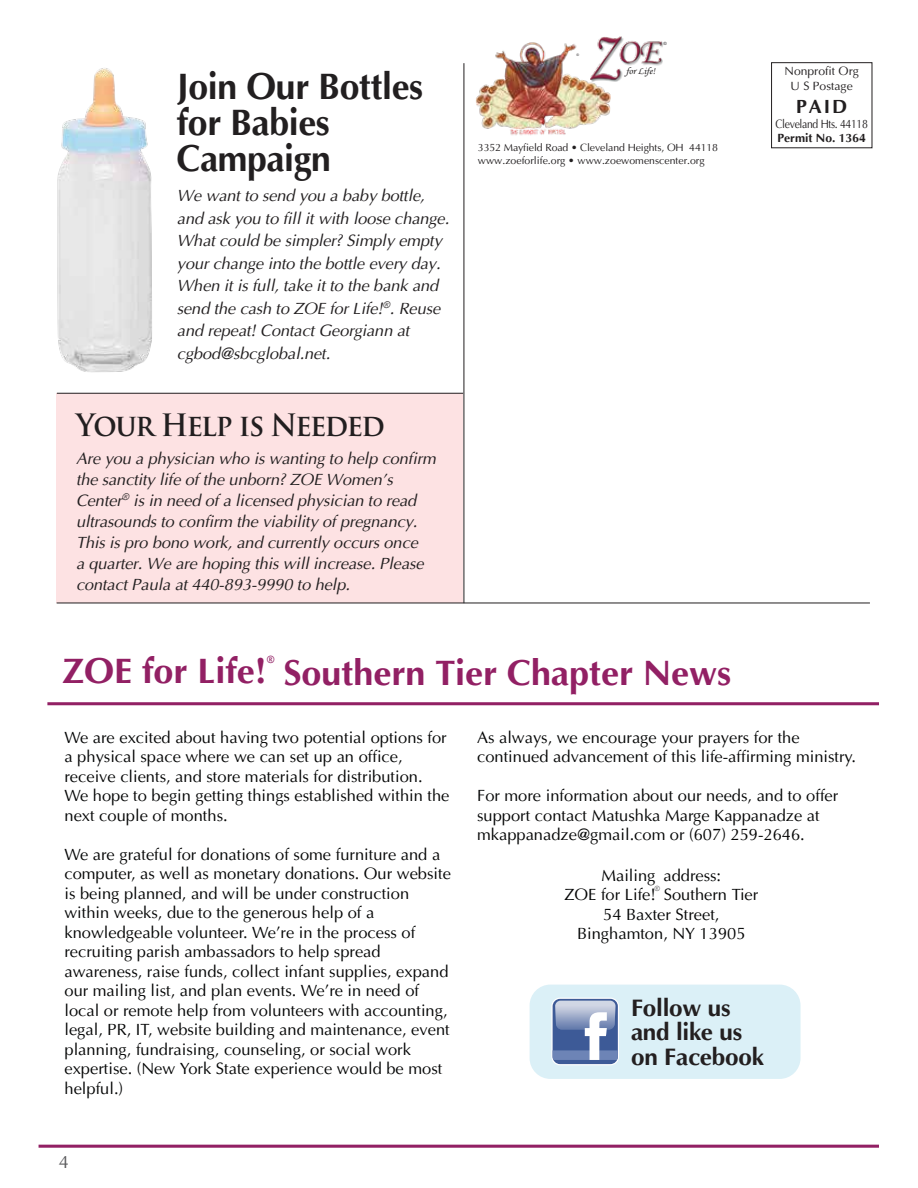
<style>
.page{position:relative;width:918px;height:1188px;background:#fff}
.page>*{position:absolute;margin:0;border:0;box-sizing:border-box;transform-origin:0 0}
.t1{font:700 37.5px/36px "Ottawa";letter-spacing:-.01em;color:#221f20;scale:.95 1}
.t2{font:700 36px "Ottawa";color:#922064}
.t3{font:700 30px "Trajan Pro";letter-spacing:-.06em;color:#221f20;scale:.94 1}
.t4{font:700 24.3px/24.3px "Ottawa";letter-spacing:-.01em;color:#231f20}
.t5{font:700 19.5px "Ottawa";color:#221f20}
.t6{font:18px "Ottawa Plain";color:#5b5b5d}
.t7{font:16.5px/19.5px "Ottawa Plain";color:#040505}
.t8{font:italic 16.5px/22.5px "Ottawa";letter-spacing:-.01em;color:#221f20}
.t9{font:12.15px/14.5px "Ottawa Plain";color:#221f20;text-align:center}
.t10{font:12.15px "Ottawa Plain";letter-spacing:-.03em;color:#221f20;scale:.86 1}
.t11{font:700 12.15px "Ottawa";color:#221f20}
.t12{font:10.5px/12.6px "Ottawa Plain";letter-spacing:-.01em;color:#221f20}
.t13{font:700 10.5px "Ottawa";color:#922064}
.t14{font:10.05px "Monotype Corsiva";letter-spacing:-.005em;color:#221f20}
.t15{font:7.5px "Ottawa Plain";color:#5b5b5d}
.t16{font:4.5px "Ottawa Plain";color:#221f20}
.t17{font:3.6px "Ottawa Plain";color:#221f20}
</style>
<div class="page">
<div style="left:57px;top:393px;width:406px;height:210px;background:#fde2e3"></div>
<hr style="left:39px;top:1145px;width:840px;height:3px;background:#922064">
<div style="left:771px;top:62px;width:101px;height:86px;border:1px solid #221f20"></div>
<hr style="left:57px;top:603px;width:813px;height:1px;background:#221f20">
<hr style="left:464px;top:63px;width:1px;height:540px;background:#221f20">
<img style="left:476px;top:42px;width:135px;height:94px">
<img style="left:591px;top:36px;width:72px;height:45px">
<hr style="left:57px;top:393px;width:406px;height:1px;background:#221f20">
<img style="left:57px;top:68px;width:95px;height:304px">
<hr style="left:47px;top:702px;width:832px;height:3px;background:#922064">
<div style="left:530px;top:985px;width:271px;height:94px;background:#dbf0f7;border-radius:21px"></div>
<img style="left:556px;top:997px;width:63px;height:69px">
<svg style="left:551px;top:998px;width:68px;height:67px"></svg>
<svg style="left:553px;top:999px;width:65px;height:65px"></svg>
<svg style="left:553px;top:1001px;width:65px;height:59px;background:#8a9bc0"></svg>
<h1 class="t1" style="left:177px;top:68px;width:261px">Join Our Bottles for Babies<br>Campaign</h1>
<p class="t8" style="left:177px;top:184px;width:274px">We want to send you a baby bottle, and ask you to fill it with loose change.<br>What could be simpler? Simply empty your change into the bottle every day.<br>When it is full, take it to the bank and send the cash to ZOE for Life!<sup>®</sup>. Reuse and repeat! Contact Georgiann at cgbod@sbcglobal.net.</p>
<h3 class="t3" style="left:76px;top:406px;width:330px">Your Help is Needed</h3>
<p class="t8" style="left:76px;top:448px;width:361px;line-height:21px">Are you a physician who is wanting to help confirm the sanctity life of the unborn? ZOE Women’s Center<sup>®</sup> is in need of a licensed physician to read ultrasounds to confirm the viability of pregnancy.<br>This is pro bono work, and currently occurs once<br>a quarter. We are hoping this will increase. Please contact Paula at 440-893-9990 to help.</p>
<p class="t17" style="left:576px;top:52px;width:4px">®</p>
<p class="t16" style="left:663px;top:41px;width:5px">®</p>
<p class="t14" style="left:626px;top:65px;width:31px">for Life!</p>
<p class="t12" style="left:478px;top:142px;width:242px">3352 Mayfield Road • Cleveland Heights, OH 44118 www.zoeforlife.org • www.zoewomenscenter.org</p>
<p class="t13" style="left:267px;top:653px;width:9px">®</p>
<h2 class="t2" style="left:62px;top:650px;width:670px">ZOE for Life! Southern Tier Chapter News</h2>
<p class="t9" style="left:785px;top:64px;width:76px">Nonprofit Org<br>U S Postage</p>
<p class="t5" style="left:796px;top:95px;width:53px">PAID</p>
<p class="t10" style="left:776px;top:117px;width:109px">Cleveland Hts. 44118</p>
<p class="t11" style="left:777px;top:131px;width:90px">Permit No. 1364</p>
<p class="t7" style="left:64px;top:727px;width:387px">We are excited about having two potential options for a physical space where we can set up an office, receive clients, and store materials for distribution.<br>We hope to begin getting things established within the next couple of months.</p>
<p class="t7" style="left:64px;top:844px;width:388px">We are grateful for donations of some furniture and a computer, as well as monetary donations. Our website is being planned, and will be under construction within weeks, due to the generous help of a knowledgeable volunteer. We're in the process of recruiting parish ambassadors to help spread awareness, raise funds, collect infant supplies, expand our mailing list, and plan events. We're in need of local or remote help from volunteers with accounting, legal, PR, IT, website building and maintenance, event planning, fundraising, counseling, or social work expertise. (New York State experience would be most helpful.)</p>
<p class="t6" style="left:59px;top:1151px;width:12px">4</p>
<p class="t7" style="left:477px;top:728px;width:381px">As always, we encourage your prayers for the continued advancement of this life-affirming ministry.</p>
<p class="t7" style="left:477px;top:786px;width:363px">For more information about our needs, and to offer support contact Matushka Marge Kappanadze at mkappanadze@gmail.com or (607) 259-2646.</p>
<p class="t7" style="left:564px;top:866px;width:195px;text-align:center">Mailing address:<br>ZOE for Life! Southern Tier<br>54 Baxter Street,<br>Binghamton, NY 13905</p>
<p class="t15" style="left:655px;top:884px;width:7px">®</p>
<h3 class="t4" style="left:631px;top:995px;width:134px">Follow us and like us on Facebook</h3>
</div>
